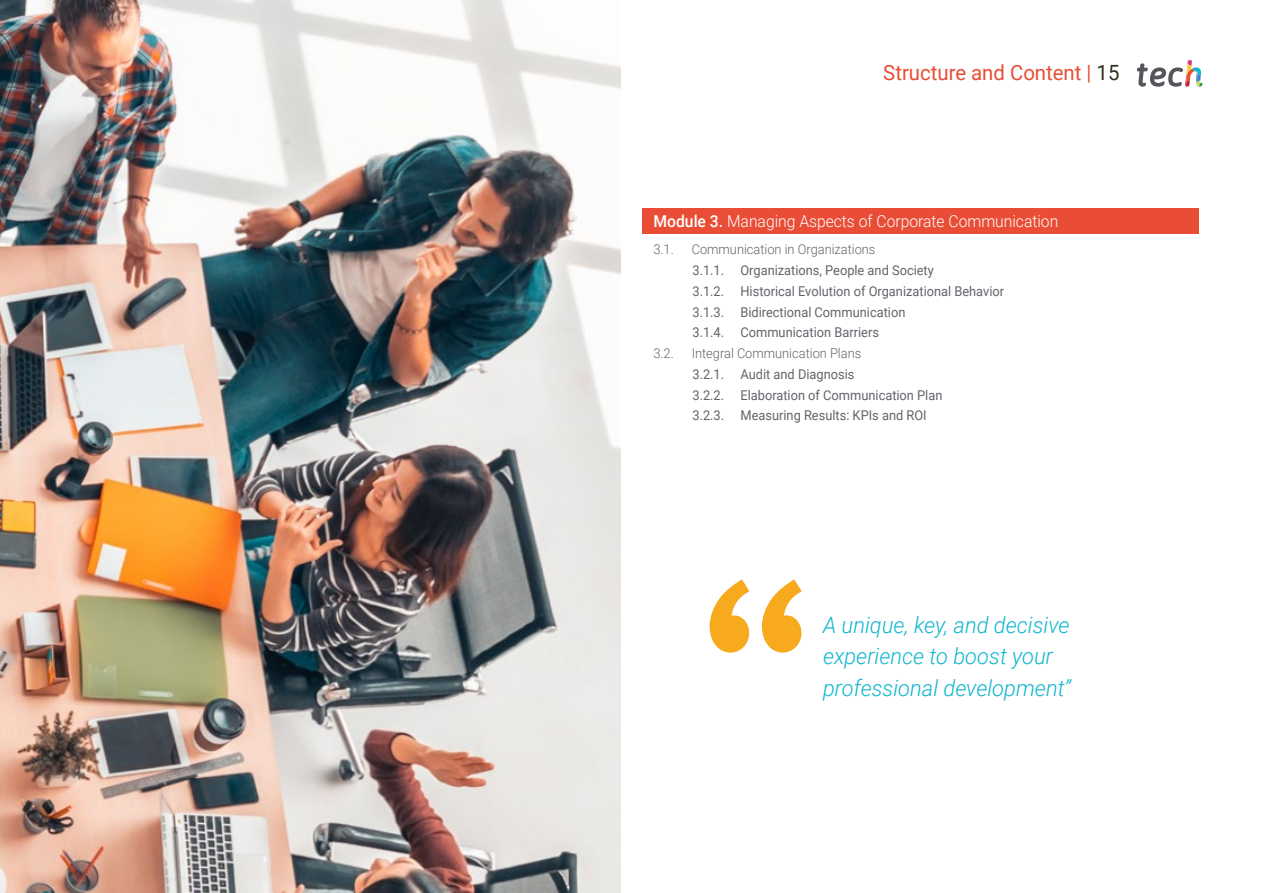
<style>
.page{position:relative;width:1263px;height:893px;background:#fff}
.page>*{position:absolute;margin:0;border:0;box-sizing:border-box;transform-origin:0 0}
.t1{font:italic 300 22.5px/31.5px "Roboto";color:#0fb6cf}
.t2{font:21px "Roboto";color:#e94d35}
.t3{font:300 16.5px "Roboto";color:#fff;scale:.95 1}
.t4{font:13.5px/20.7px "Roboto";color:#61646a;scale:.95 1}
.t5{font:300 13.5px "Roboto";color:#61646a;scale:.95 1}
.s1{color:#312e20}
.s2{font-weight:500}
</style>
<div class="page">
<svg style="left:1137px;top:60px;width:65px;height:27px"></svg>
<svg style="left:710px;top:579px;width:92px;height:74px"></svg>
<div style="left:642px;top:208px;width:557px;height:25px;background:#e94d35"></div>
<img style="left:0;top:0;width:621px;height:893px">
<h2 class="t2" style="left:883px;top:57px;width:238px">Structure and Content | <span class="s1">15</span></h2>
<p class="t3" style="left:653px;top:210px;width:428px"><span class="s2">Module 3.</span> Managing Aspects of Corporate Communication</p>
<p class="t5" style="left:653px;top:240px;width:23px">3.1.</p>
<p class="t5" style="left:692px;top:240px;width:195px">Communication in Organizations</p>
<p class="t4" style="left:692px;top:259px;width:330px">3.1.1. Organizations, People and Society<br>3.1.2. Historical Evolution of Organizational Behavior 3.1.3. Bidirectional Communication<br>3.1.4. Communication Barriers</p>
<p class="t5" style="left:653px;top:344px;width:23px">3.2.</p>
<p class="t5" style="left:692px;top:344px;width:180px">Integral Communication Plans</p>
<p class="t4" style="left:692px;top:363px;width:265px">3.2.1. Audit and Diagnosis<br>3.2.2. Elaboration of Communication Plan<br>3.2.3. Measuring Results: KPIs and ROI</p>
<h1 class="t1" style="left:823px;top:608px;width:250px">A unique, key, and decisive experience to boost your professional development”</h1>
</div>
